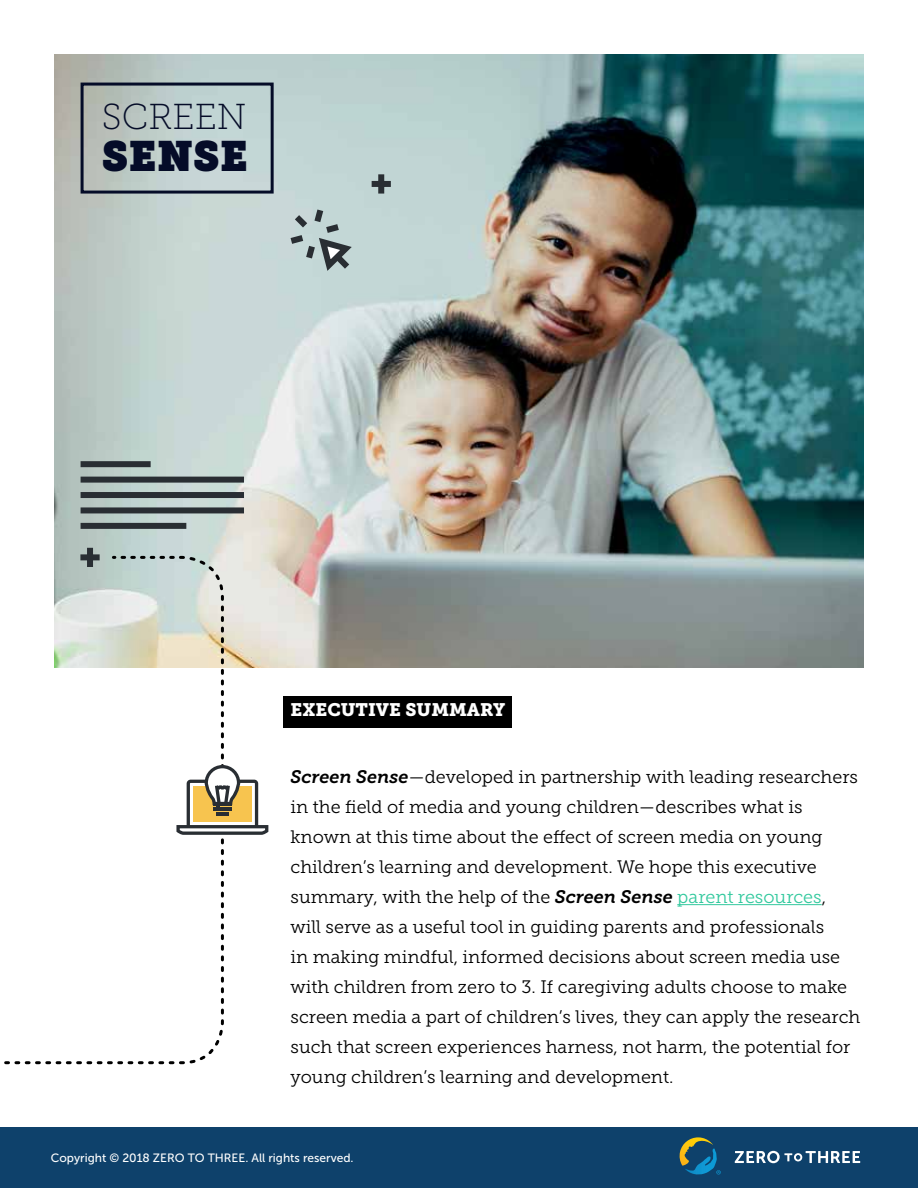
<style>
.page{position:relative;width:918px;height:1188px;background:#fff}
.page>*{position:absolute;margin:0;border:0;box-sizing:border-box;transform-origin:0 0}
.t1{font:42px "Museo Slab";color:#050c28}
.t2{font:36px "Museo Slab 100";color:#050c28}
.t3{font:18px/30px "Museo Slab 300";color:#000}
.t4{font:18px "Museo Slab 900";color:#fff}
.t5{font:12px "Museo Sans 500";color:#fff}
.s1{font-family:"Museo Slab 700";font-style:italic}
.s2{color:#33c99e}
</style>
<div class="page">
<div style="left:284px;top:696px;width:228px;height:31px;background:#000"></div>
<hr style="left:677px;top:904px;width:145px;height:1px;background:#33c99e">
<img style="left:54px;top:54px;width:810px;height:613px">
<div style="left:81px;top:83px;width:193px;height:111px;border:3px solid #050c28"></div>
<svg style="left:284px;top:203px;width:74px;height:74px;background:#adbebe"></svg>
<div style="left:81px;top:461px;width:70px;height:6px;background:#292e33"></div>
<div style="left:81px;top:477px;width:163px;height:6px;background:#292e33"></div>
<div style="left:81px;top:492px;width:163px;height:6px;background:#292e33"></div>
<div style="left:81px;top:507px;width:163px;height:6px;background:#292e33"></div>
<div style="left:81px;top:523px;width:105px;height:6px;background:#292e33"></div>
<div style="left:378px;top:174px;width:6px;height:20px;background:#292e33"></div>
<div style="left:372px;top:181px;width:19px;height:6px;background:#292e33"></div>
<div style="left:87px;top:548px;width:6px;height:19px;background:#292e33"></div>
<svg style="left:4px;top:554px;width:221px;height:511px"></svg>
<svg style="left:176px;top:607px;width:92px;height:410px"></svg>
<div style="left:0;top:1127px;width:918px;height:61px;background:#0e416b"></div>
<svg style="left:735px;top:1151px;width:125px;height:12px"></svg>
<svg style="left:679px;top:1137px;width:42px;height:38px"></svg>
<h2 class="t2" style="left:102px;top:98px;width:146px">SCREEN</h2>
<h1 class="t1" style="left:102px;top:132px;width:148px">SENSE</h1>
<p class="t4" style="left:291px;top:699px;width:216px">EXECUTIVE SUMMARY</p>
<p class="t3" style="left:291px;top:762px;width:571px"><span class="s1">Screen Sense</span>—developed in partnership with leading researchers in the field of media and young children—describes what is known at this time about the effect of screen media on young children’s learning and development. We hope this executive summary, with the help of the <span class="s1">Screen Sense</span> <span class="s2">parent resources</span>, will serve as a useful tool in guiding parents and professionals<br>in making mindful, informed decisions about screen media use with children from zero to 3. If caregiving adults choose to make screen media a part of children’s lives, they can apply the research such that screen experiences harness, not harm, the potential for young children’s learning and development.</p>
<p class="t5" style="left:51px;top:1151px;width:304px">Copyright © 2018 ZERO TO THREE. All rights reserved.</p>
</div>
